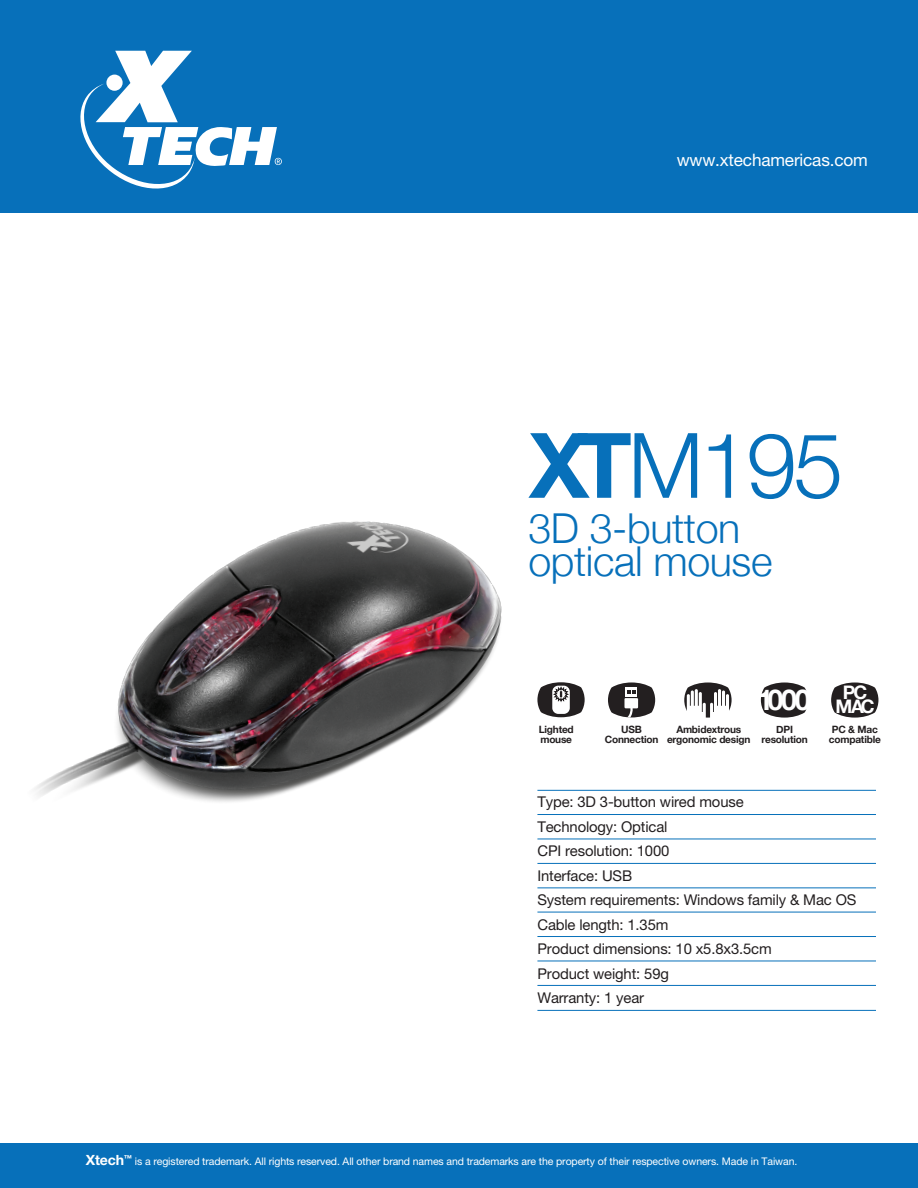
<style>
.page{position:relative;width:918px;height:1188px;background:#fff}
.page>*{position:absolute;margin:0;border:0;box-sizing:border-box;transform-origin:0 0}
.t1{font:300 90.45px "Helvetica Neue";color:#0770ba}
.t2{font:300 41.25px/33px "Helvetica Neue";letter-spacing:-.01em;color:#0770ba}
.t3{font:700 28.65px "Helvetica Neue";color:#fff}
.t4{font:700 18.6px/14.5px "Helvetica Neue";color:#fff;text-align:center}
.t5{font:17.25px "Helvetica Neue LT Pro";letter-spacing:-.01em;color:#fff}
.t6{font:14.85px/24.5px "Helvetica Neue LT Pro";letter-spacing:-.01em;color:#231f20}
.t7{font:10.5px "Helvetica Neue LT Pro";letter-spacing:-.01em;color:#fff}
.t8{font:700 10.05px/9.8px "Helvetica Neue";letter-spacing:-.02em;color:#231f20;text-align:center}
.s1{font-weight:700}
.s2{font-weight:700;font-size:14.1px}
</style>
<div class="page">
<img style="left:34px;top:521px;width:537px;height:440px">
<div style="left:0;top:0;width:918px;height:212px;background:#0770ba"></div>
<div style="left:0;top:1144px;width:918px;height:44px;background:#0770ba"></div>
<svg style="left:80px;top:51px;width:202px;height:138px"></svg>
<hr style="left:537px;top:814px;width:339px;height:1px;background:#0770ba">
<hr style="left:537px;top:839px;width:339px;height:1px;background:#0770ba">
<hr style="left:537px;top:790px;width:339px;height:1px;background:#0770ba">
<hr style="left:537px;top:863px;width:339px;height:1px;background:#0770ba">
<hr style="left:537px;top:887px;width:339px;height:1px;background:#0770ba">
<hr style="left:537px;top:912px;width:339px;height:1px;background:#0770ba">
<hr style="left:537px;top:936px;width:339px;height:1px;background:#0770ba">
<hr style="left:537px;top:961px;width:339px;height:1px;background:#0770ba">
<hr style="left:537px;top:985px;width:339px;height:1px;background:#0770ba">
<hr style="left:537px;top:1010px;width:339px;height:1px;background:#0770ba">
<svg style="left:761px;top:683px;width:47px;height:35px"></svg>
<svg style="left:831px;top:683px;width:47px;height:35px"></svg>
<svg style="left:684px;top:683px;width:48px;height:35px"></svg>
<svg style="left:608px;top:682px;width:47px;height:36px"></svg>
<svg style="left:537px;top:682px;width:48px;height:35px"></svg>
<p class="t5" style="left:677px;top:149px;width:193px">www.xtechamericas.com</p>
<h1 class="t1" style="left:529px;top:393px;width:316px"><span class="s1">XT</span>M195</h1>
<h2 class="t2" style="left:528px;top:509px;width:245px">3D 3-button optical mouse</h2>
<p class="t8" style="left:539px;top:725px;width:37px;text-align:left">Lighted mouse</p>
<p class="t8" style="left:605px;top:725px;width:55px">USB<br>Connection</p>
<p class="t8" style="left:667px;top:725px;width:85px">Ambidextrous ergonomic design</p>
<h3 class="t3" style="left:757px;top:678px;width:55px">1000</h3>
<p class="t8" style="left:762px;top:725px;width:48px">DPI resolution</p>
<p class="t4" style="left:836px;top:685px;width:41px">PC<br>MAC</p>
<p class="t8" style="left:829px;top:725px;width:53px;text-align:left">PC &amp; Mac compatible</p>
<p class="t6" style="left:537px;top:790px;width:320px">Type: 3D 3-button wired mouse<br>Technology: Optical<br>CPI resolution: 1000<br>Interface: USB<br>System requirements: Windows family &amp; Mac OS<br>Cable length: 1.35m<br>Product dimensions: 10 x5.8x3.5cm<br>Product weight: 59g<br>Warranty: 1 year</p>
<p class="t7" style="left:86px;top:1155px;width:713px"><span class="s2">Xtech</span><sup>™</sup> is a registered trademark. All rights reserved. All other brand names and trademarks are the property of their respective owners. Made in Taiwan.</p>
</div>
